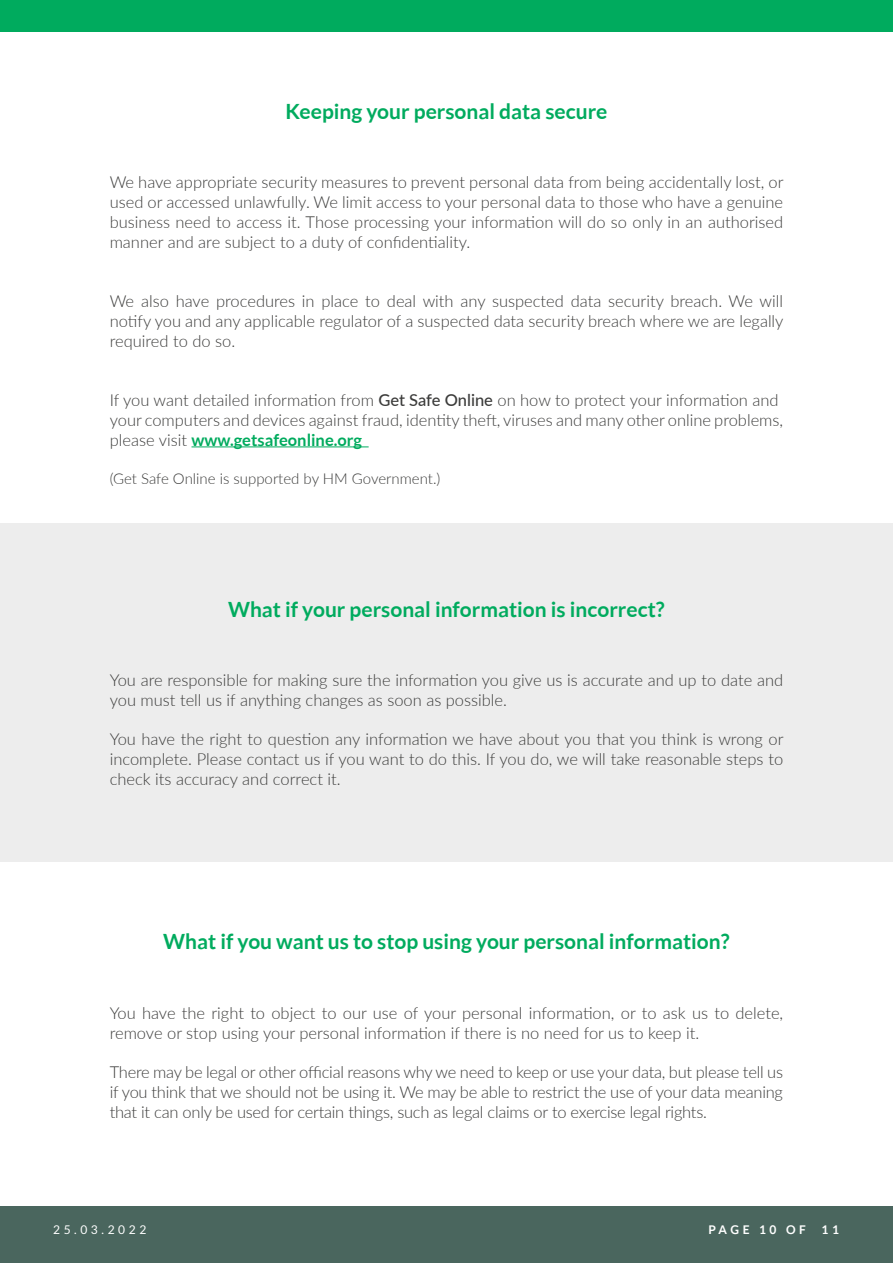
<style>
.page{position:relative;width:893px;height:1263px;background:#fff}
.page>*{position:absolute;margin:0;border:0;box-sizing:border-box;transform-origin:0 0}
.t1{font:700 21px "Lato";color:#00ab5e}
.t2{font:300 16.5px/19.8px "Lato";color:#3c3c3b;text-align:justify}
.t3{font:300 15px "Lato";color:#3c3c3b}
.t4{font:12px "Lato";letter-spacing:.3em;color:#fff}
.t5{font:700 12px "Lato";letter-spacing:.3em;color:#fff}
.s1{font-weight:500}
.s2{font-weight:700;color:#00ab5e}
</style>
<div class="page">
<div style="left:0;top:0;width:893px;height:32px;background:#00ab5e"></div>
<div style="left:0;top:1205px;width:893px;height:58px;background:#4a665e"></div>
<div style="left:0;top:523px;width:893px;height:338px;background:#ededed"></div>
<hr style="left:191px;top:446px;width:178px;height:1px;background:#00ab5e">
<p class="t1" style="left:285px;top:99px;width:324px">Keeping your personal data secure</p>
<p class="t2" style="left:110px;top:172px;width:675px">We have appropriate security measures to prevent personal data from being accidentally lost, or used or accessed unlawfully. We limit access to your personal data to those who have a genuine business need to access it. Those processing your information will do so only in an authorised manner and are subject to a duty of confidentiality.</p>
<p class="t2" style="left:110px;top:291px;width:675px">We also have procedures in place to deal with any suspected data security breach. We will notify you and any applicable regulator of a suspected data security breach where we are legally required to do so.</p>
<p class="t2" style="left:110px;top:390px;width:675px;text-align:left">If you want detailed information from <span class="s1">Get Safe Online</span> on how to protect your information and your computers and devices against fraud, identity theft, viruses and many other online problems, please visit <span class="s2">www.getsafeonline.org</span></p>
<p class="t3" style="left:110px;top:468px;width:332px">(Get Safe Online is supported by HM Government.)</p>
<p class="t1" style="left:228px;top:597px;width:438px">What if your personal information is incorrect?</p>
<p class="t2" style="left:110px;top:670px;width:675px">You are responsible for making sure the information you give us is accurate and up to date and you must tell us if anything changes as soon as possible.</p>
<p class="t2" style="left:110px;top:729px;width:675px">You have the right to question any information we have about you that you think is wrong or incomplete. Please contact us if you want to do this. If you do, we will take reasonable steps to check its accuracy and correct it.</p>
<p class="t1" style="left:163px;top:929px;width:568px">What if you want us to stop using your personal information?</p>
<p class="t2" style="left:110px;top:1002px;width:675px">You have the right to object to our use of your personal information, or to ask us to delete, remove or stop using your personal information if there is no need for us to keep it.</p>
<p class="t2" style="left:110px;top:1062px;width:675px">There may be legal or other official reasons why we need to keep or use your data, but please tell us if you think that we should not be using it. We may be able to restrict the use of your data meaning that it can only be used for certain things, such as legal claims or to exercise legal rights.</p>
<p class="t4" style="left:53px;top:1223px;width:95px">25.03.2022</p>
<p class="t5" style="left:708px;top:1223px;width:99px">PAGE 10 OF</p>
<p class="t5" style="left:821px;top:1223px;width:19px">1 1</p>
</div>
